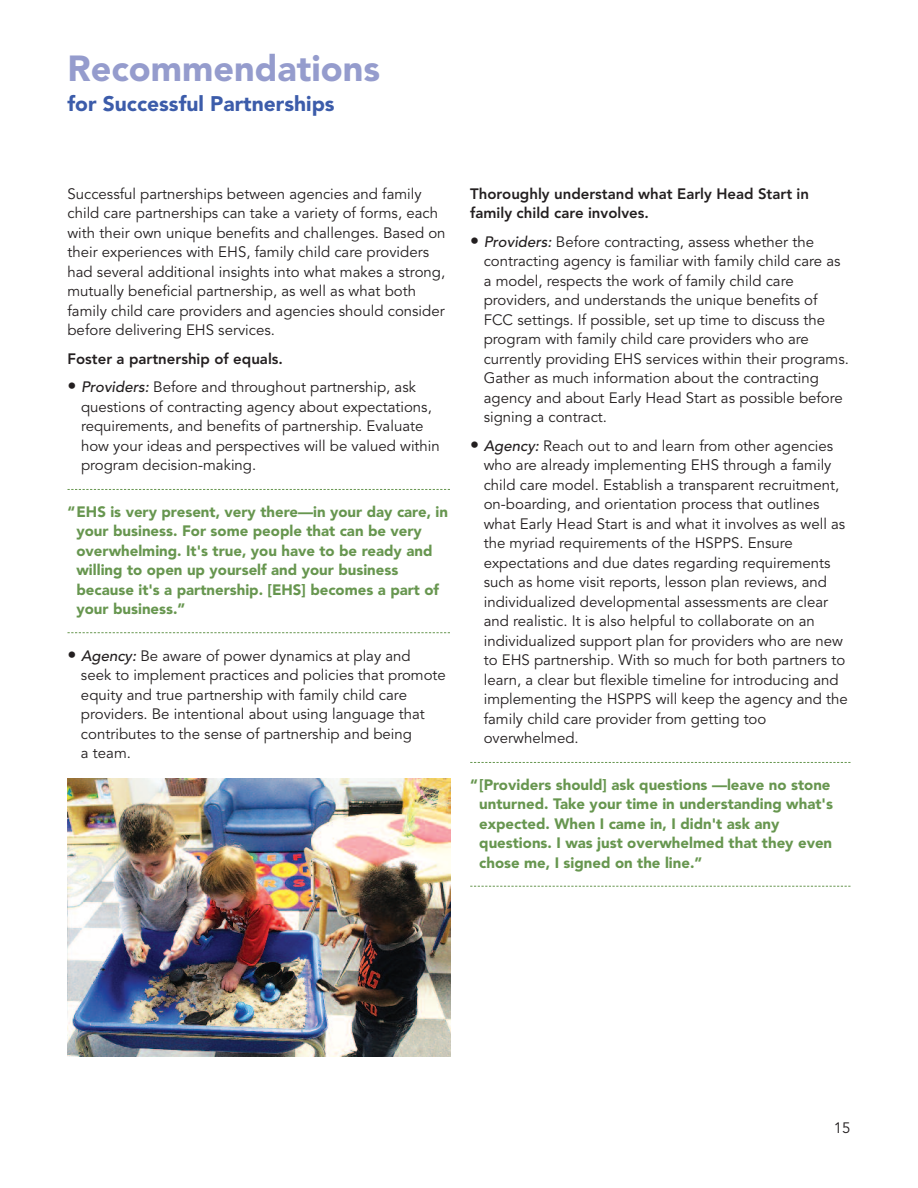
<style>
.page{position:relative;width:918px;height:1188px;background:#fff}
.page>*{position:absolute;margin:0;border:0;box-sizing:border-box;transform-origin:0 0}
.t1{font:900 36px "Avenir LT Std";color:#959ccd}
.t2{font:900 21px "Avenir LT Std";color:#3c5caa}
.t3{font:15px/19.5px "Avenir LT Std";color:#231f20}
.t4{font:900 15px/19.5px "Avenir LT Std";color:#67964f}
.t5{font:800 15px/19.5px "Avenir LT Std";color:#231f20}
.s1{font-weight:900;font-size:18px}
.s2{font-weight:500;font-style:italic}
</style>
<div class="page">
<svg style="left:68px;top:489px;width:382px;height:1px"></svg>
<svg style="left:68px;top:632px;width:382px;height:1px"></svg>
<svg style="left:470px;top:762px;width:380px;height:1px"></svg>
<svg style="left:470px;top:886px;width:380px;height:1px"></svg>
<img style="left:68px;top:779px;width:382px;height:277px">
<h1 class="t1" style="left:68px;top:54px;width:314px">Recommendations</h1>
<h2 class="t2" style="left:68px;top:95px;width:269px">for Successful Partnerships</h2>
<p class="t3" style="left:68px;top:185px;width:380px">Successful partnerships between agencies and family child care partnerships can take a variety of forms, each with their own unique benefits and challenges. Based on their experiences with EHS, family child care providers had several additional insights into what makes a strong, mutually beneficial partnership, as well as what both family child care providers and agencies should consider before delivering EHS services.</p>
<p class="t5" style="left:68px;top:350px;width:217px">Foster a partnership of equals.</p>
<p class="t3" style="left:81px;top:379px;width:360px;text-indent:-14px"><span class="s1">•</span> <span class="s2">Providers:</span> Before and throughout partnership, ask questions of contracting agency about expectations, requirements, and benefits of partnership. Evaluate how your ideas and perspectives will be valued within program decision-making.</p>
<p class="t4" style="left:76px;top:503px;width:373px;text-indent:-9px">“EHS is very present, very there—in your day care, in your business. For some people that can be very overwhelming. It's true, you have to be ready and willing to open up yourself and your business because it's a partnership. [EHS] becomes a part of your business.”</p>
<p class="t3" style="left:81px;top:647px;width:366px;text-indent:-13px"><span class="s1">•</span> <span class="s2">Agency:</span> Be aware of power dynamics at play and<br>seek to implement practices and policies that promote equity and true partnership with family child care providers. Be intentional about using language that contributes to the sense of partnership and being<br>a team.</p>
<p class="t5" style="left:470px;top:185px;width:340px">Thoroughly understand what Early Head Start in family child care involves.</p>
<p class="t3" style="left:484px;top:233px;width:367px;text-indent:-13px"><span class="s1">•</span> <span class="s2">Providers:</span> Before contracting, assess whether the contracting agency is familiar with family child care as a model, respects the work of family child care providers, and understands the unique benefits of FCC settings. If possible, set up time to discuss the program with family child care providers who are currently providing EHS services within their programs.<br>Gather as much information about the contracting agency and about Early Head Start as possible before signing a contract.</p>
<p class="t3" style="left:484px;top:437px;width:366px;text-indent:-13px"><span class="s1">•</span> <span class="s2">Agency:</span> Reach out to and learn from other agencies who are already implementing EHS through a family child care model. Establish a transparent recruitment, on-boarding, and orientation process that outlines what Early Head Start is and what it involves as well as the myriad requirements of the HSPPS. Ensure expectations and due dates regarding requirements such as home visit reports, lesson plan reviews, and individualized developmental assessments are clear and realistic. It is also helpful to collaborate on an individualized support plan for providers who are new to EHS partnership. With so much for both partners to learn, a clear but flexible timeline for introducing and implementing the HSPPS will keep the agency and the family child care provider from getting too overwhelmed.</p>
<p class="t4" style="left:479px;top:776px;width:355px;text-indent:-9px">“[Providers should] ask questions —leave no stone unturned. Take your time in understanding what's expected. When I came in, I didn't ask any questions. I was just overwhelmed that they even chose me, I signed on the line.”</p>
<p class="t3" style="left:834px;top:1120px;width:18px">15</p>
</div>
